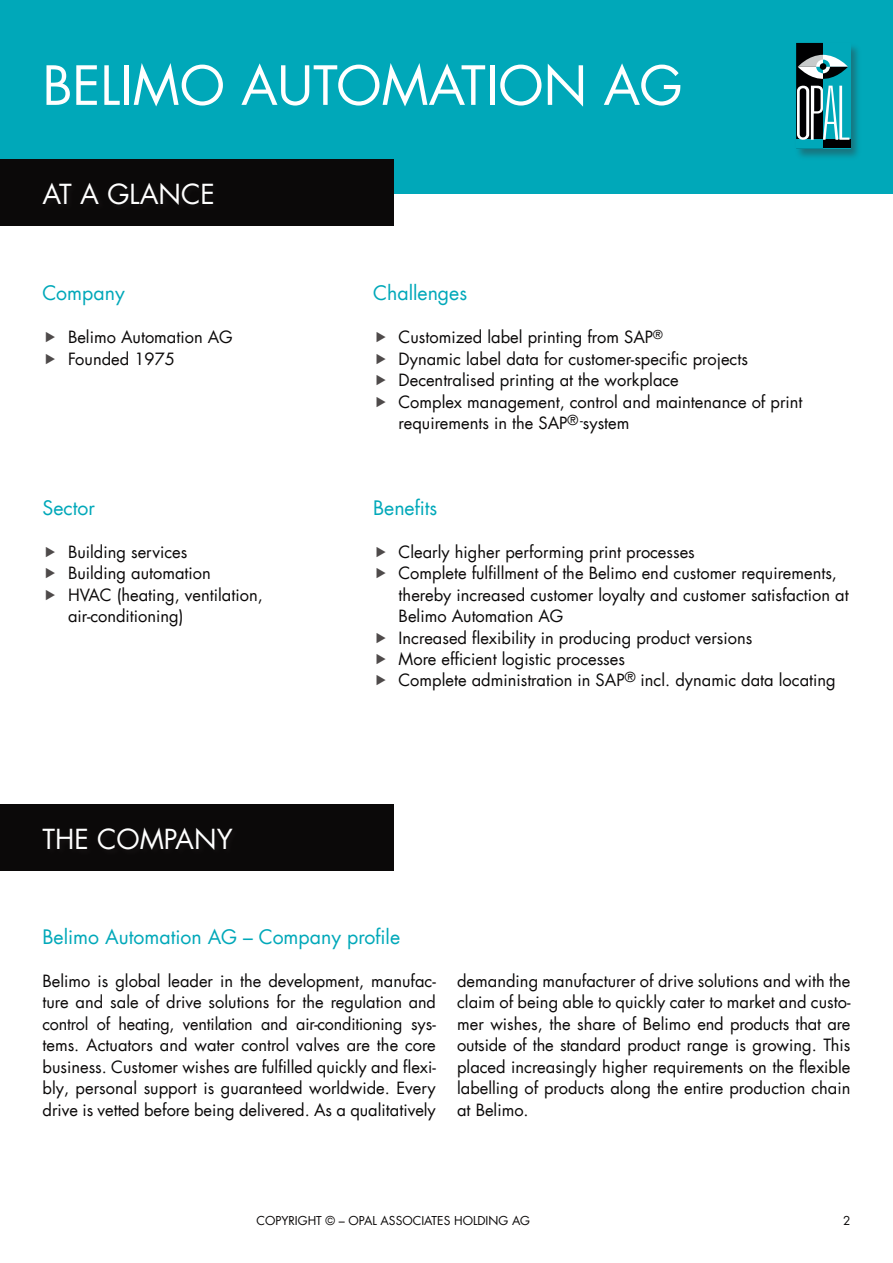
<style>
.page{position:relative;width:893px;height:1263px;background:#fff}
.page>*{position:absolute;margin:0;border:0;box-sizing:border-box;transform-origin:0 0}
.t1{font:52.5px "Futura Com";color:#fff}
.t2{font:27px "Futura Com";color:#fff}
.t3{font:19.5px "Futura Com";color:#00a8b9}
.t4{font:16.5px/21.5px "Futura Com";color:#0b0909}
.t5{font:12px "Futura Com";color:#0b0909}
</style>
<div class="page">
<div style="left:0;top:0;width:893px;height:193px;background:#00a8b9"></div>
<div style="left:0;top:159px;width:394px;height:67px;background:#0b0909"></div>
<img style="left:796px;top:42px;width:62px;height:115px">
<div style="left:796px;top:43px;width:54px;height:105px;background:#00a8b9"></div>
<div style="left:796px;top:43px;width:27px;height:105px;background:#000001"></div>
<div style="left:796px;top:140px;width:27px;height:8px;background:#00a8b9"></div>
<div style="left:823px;top:140px;width:27px;height:8px;background:#000001"></div>
<svg style="left:797px;top:55px;width:52px;height:85px"></svg>
<div style="left:820px;top:63px;width:6px;height:7px;background:#000001;border-radius:50%"></div>
<div style="left:0;top:804px;width:394px;height:67px;background:#0b0909"></div>
<h1 class="t1" style="left:43px;top:50px;width:642px">BELIMO AUTOMATION AG</h1>
<h2 class="t2" style="left:43px;top:175px;width:174px">AT A GLANCE</h2>
<p class="t3" style="left:43px;top:280px;width:84px">Company</p>
<p class="t4" style="left:68px;top:326px;width:166px">Belimo Automation AG<br>Founded 1975</p>
<p class="t3" style="left:43px;top:494px;width:54px">Sector</p>
<p class="t4" style="left:68px;top:541px;width:196px">Building services<br>Building automation<br>HVAC (heating, ventilation, air-conditioning)</p>
<h2 class="t2" style="left:43px;top:820px;width:192px">THE COMPANY</h2>
<p class="t3" style="left:373px;top:280px;width:96px">Challenges</p>
<p class="t4" style="left:399px;top:326px;width:405px">Customized label printing from SAP<sup>®<br></sup>Dynamic label data for customer-specific projects Decentralised printing at the workplace<br>Complex management, control and maintenance of print requirements in the SAP<sup>®-</sup>system</p>
<p class="t3" style="left:373px;top:494px;width:66px">Benefits</p>
<p class="t4" style="left:399px;top:541px;width:452px">Clearly higher performing print processes<br>Complete fulfillment of the Belimo end customer requirements, thereby increased customer loyalty and customer satisfaction at Belimo Automation AG<br>Increased flexibility in producing product versions<br>More efficient logistic processes<br>Complete administration in SAP<sup>®</sup> incl. dynamic data locating</p>
<p class="t3" style="left:43px;top:923px;width:359px">Belimo Automation AG – Company profile</p>
<p class="t4" style="left:43px;top:970px;width:395px;text-align:justify">Belimo is global leader in the development, manufac&shy;ture and sale of drive solutions for the regulation and control of heating, ventilation and air-conditioning sys&shy;tems. Actuators and water control valves are the core business. Customer wishes are fulfilled quickly and flexi&shy;bly, personal support is guaranteed worldwide. Every drive is vetted before being delivered. As a qualitatively</p>
<p class="t4" style="left:457px;top:970px;width:395px;text-align:justify">demanding manufacturer of drive solutions and with the claim of being able to quickly cater to market and custo&shy;mer wishes, the share of Belimo end products that are outside of the standard product range is growing. This placed increasingly higher requirements on the flexible labelling of products along the entire production chain at Belimo.</p>
<p class="t5" style="left:257px;top:1213px;width:275px">COPYRIGHT © – OPAL ASSOCIATES HOLDING AG</p>
<p class="t5" style="left:843px;top:1212px;width:9px">2</p>
</div>
